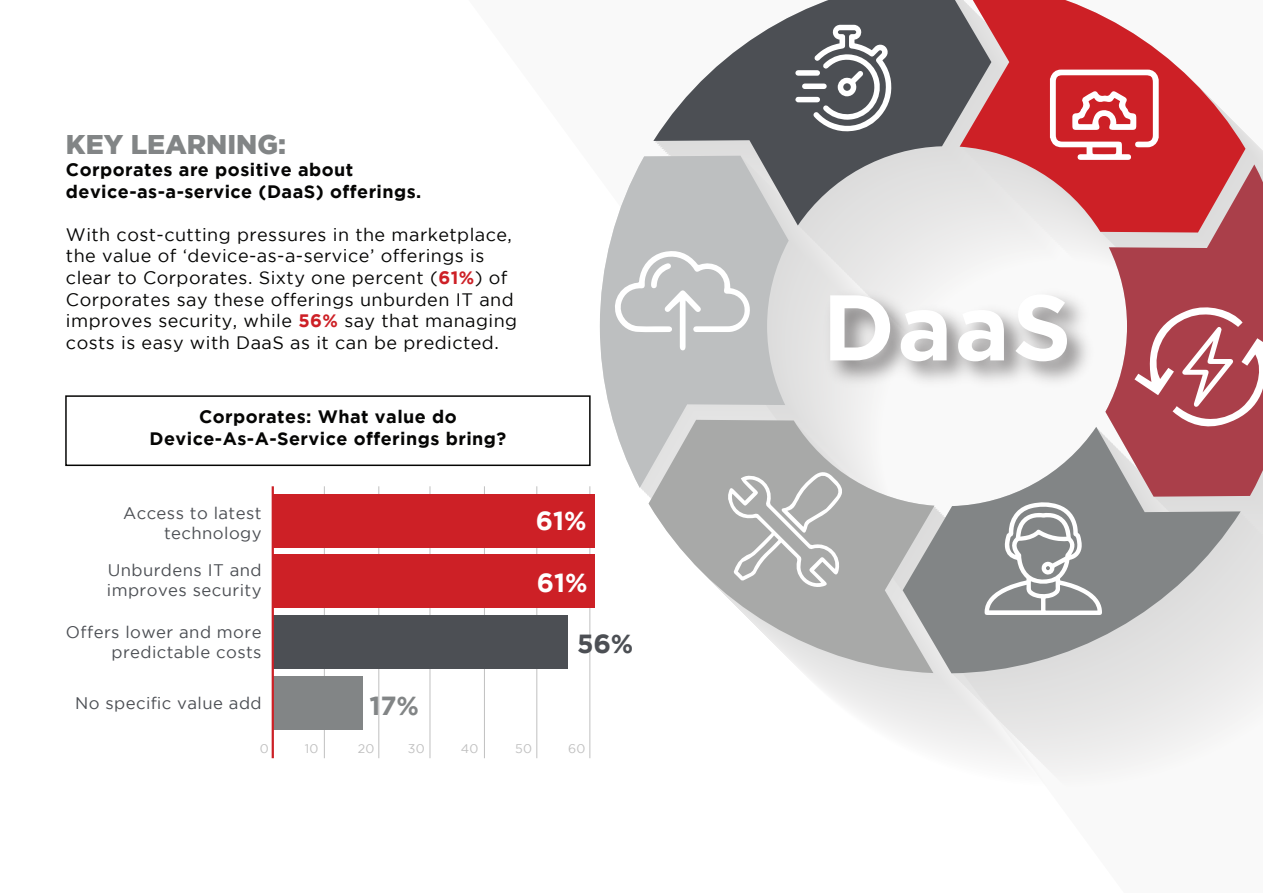
<style>
.page{position:relative;width:1263px;height:893px;background:#fff}
.page>*{position:absolute;margin:0;border:0;box-sizing:border-box;transform-origin:0 0}
.t1{font:700 93px "Gotham";color:#fff}
.t2{font:900 27px "Gotham";color:#828586}
.t3{font:700 26.1px "Gotham";color:#fff}
.t4{font:700 26.1px "Gotham";color:#828586}
.t5{font:700 26.1px "Gotham";color:#4c4f54}
.t6{font:18px/21.6px "Gotham";letter-spacing:.025em;color:#050504}
.t7{font:700 18px/21.6px "Gotham";letter-spacing:.025em;color:#050504;text-align:center}
.t8{font:16.65px/20.1px "Gotham";letter-spacing:.025em;color:#4c4f54;text-align:right}
.t9{font:12.6px "Gotham";letter-spacing:.025em;color:#c0c0c0}
.s1{font-weight:700;color:#cd2026}
</style>
<div class="page">
<div style="left:65px;top:395px;width:526px;height:71px;border:2px solid #050504"></div>
<hr style="left:324px;top:486px;width:1px;height:272px;background:#c0c0c0">
<hr style="left:379px;top:486px;width:1px;height:272px;background:#c0c0c0">
<hr style="left:430px;top:486px;width:1px;height:272px;background:#c0c0c0">
<hr style="left:484px;top:486px;width:1px;height:272px;background:#c0c0c0">
<hr style="left:536px;top:486px;width:1px;height:272px;background:#c0c0c0">
<hr style="left:590px;top:486px;width:1px;height:272px;background:#c0c0c0">
<div style="left:273px;top:494px;width:321px;height:54px;background:#cd2026"></div>
<div style="left:273px;top:677px;width:90px;height:53px;background:#828586"></div>
<div style="left:273px;top:615px;width:294px;height:53px;background:#4c4f54"></div>
<div style="left:273px;top:554px;width:321px;height:54px;background:#cd2026"></div>
<hr style="left:272px;top:486px;width:2px;height:272px;background:#cc2026">
<svg style="left:653px;top:0;width:307px;height:225px;fill:#4c4f54"></svg>
<svg style="left:960px;top:0;width:285px;height:233px;fill:#cd2026"></svg>
<svg style="left:934px;top:427px;width:307px;height:246px"></svg>
<svg style="left:1105px;top:164px;width:158px;height:333px"></svg>
<svg style="left:600px;top:156px;width:189px;height:332px;background:#c8c9ca"></svg>
<svg style="left:649px;top:420px;width:285px;height:253px;fill:#a8a9a8"></svg>
<svg style="left:1050px;top:70px;width:109px;height:90px"></svg>
<svg style="left:795px;top:25px;width:97px;height:108px"></svg>
<svg style="left:984px;top:502px;width:118px;height:113px"></svg>
<svg style="left:728px;top:471px;width:114px;height:118px"></svg>
<svg style="left:611px;top:249px;width:140px;height:101px"></svg>
<svg style="left:1128px;top:187px;width:135px;height:424px;background:#b67076"></svg>
<h2 class="t2" style="left:66px;top:129px;width:222px">KEY LEARNING:</h2>
<p class="t7" style="left:66px;top:158px;width:357px;text-align:left">Corporates are positive about device-as-a-service (DaaS) offerings.</p>
<p class="t6" style="left:66px;top:223px;width:453px">With cost-cutting pressures in the marketplace, the value of ‘device-as-a-service’ offerings is clear to Corporates. Sixty one percent (<span class="s1">61%</span>) of Corporates say these offerings unburden IT and improves security, while <span class="s1">56%</span> say that managing costs is easy with DaaS as it can be predicted.</p>
<p class="t7" style="left:150px;top:406px;width:358px">Corporates: What value do<br>Device-As-A-Service offerings bring?</p>
<p class="t8" style="left:123px;top:503px;width:140px">Access to latest technology</p>
<h3 class="t3" style="left:536px;top:506px;width:52px">61%</h3>
<p class="t8" style="left:107px;top:560px;width:156px;text-align:left">Unburdens IT and improves security</p>
<h3 class="t3" style="left:537px;top:568px;width:52px">61%</h3>
<p class="t8" style="left:66px;top:622px;width:197px">Offers lower and more predictable costs</p>
<h3 class="t5" style="left:577px;top:628px;width:58px">56%</h3>
<p class="t8" style="left:75px;top:693px;width:188px">No specific value add</p>
<h3 class="t4" style="left:369px;top:691px;width:51px">17%</h3>
<p class="t9" style="left:260px;top:742px;width:10px">0</p>
<p class="t9" style="left:305px;top:742px;width:15px">10</p>
<p class="t9" style="left:358px;top:742px;width:18px">20</p>
<p class="t9" style="left:408px;top:742px;width:18px">30</p>
<p class="t9" style="left:461px;top:742px;width:19px">40</p>
<p class="t9" style="left:515px;top:742px;width:18px">50</p>
<p class="t9" style="left:568px;top:742px;width:19px">60</p>
<h1 class="t1" style="left:822px;top:274px;width:251px">DaaS</h1>
</div>
